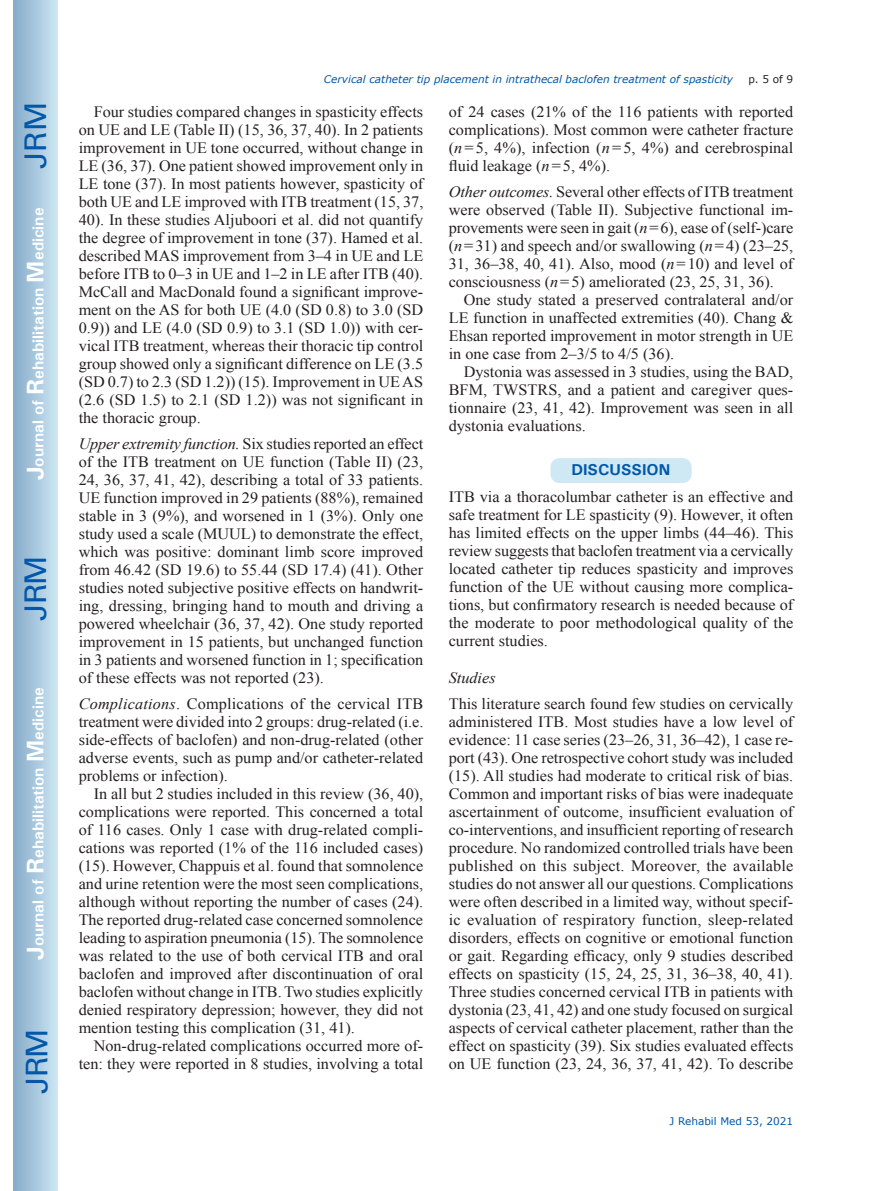
<style>
.page{position:relative;width:872px;height:1191px;background:#fff}
.page>*{position:absolute;margin:0;border:0;box-sizing:border-box;transform-origin:0 0}
.t1{font:30px "Univers";letter-spacing:-.03em;color:#0157a8}
.t2{font:15.75px/18px "Times New Roman";color:#231f20;text-align:justify}
.t3{font:700 15.75px "Univers";color:#fff}
.t4{font:700 15.75px "Univers";color:#0157a8}
.t5{font:italic 15.75px "Times New Roman";color:#231f20}
.t6{font:italic 10.5px "Verdana";color:#0157a8}
.t7{font:10.5px "Verdana";color:#0157a8}
.t8{font:10.5px "Verdana";color:#231f20}
.s1{font-size:24px}
.s2{font-style:italic}
</style>
<div class="page">
<div style="left:14px;top:0;width:43px;height:1191px;background:linear-gradient(to right,#88acca,#cbe5f2)"></div>
<div style="left:549px;top:457px;width:143px;height:27px;background:#cee8f4;border-radius:10px"></div>
<div style="left:549px;top:456px;width:144px;height:28px;border:2px solid #fff;border-radius:10px"></div>
<h1 class="t1" style="left:18px;top:169px;width:68px;rotate:-90deg">JRM</h1>
<p class="t3" style="left:28px;top:480px;width:274px;rotate:-90deg"><span class="s1">J</span>ournal of <span class="s1">R</span>ehabilitation <span class="s1">M</span>edicine</p>
<h1 class="t1" style="left:18px;top:620px;width:67px;rotate:-90deg">JRM</h1>
<p class="t3" style="left:28px;top:959px;width:274px;rotate:-90deg"><span class="s1">J</span>ournal of <span class="s1">R</span>ehabilitation <span class="s1">M</span>edicine</p>
<h1 class="t1" style="left:19px;top:1093px;width:67px;rotate:-90deg">JRM</h1>
<p class="t6" style="left:324px;top:72px;width:411px">Cervical catheter tip placement in intrathecal baclofen treatment of spasticity</p>
<p class="t8" style="left:748px;top:72px;width:46px">p. 5 of 9</p>
<p class="t2" style="left:79px;top:103px;width:346px;text-indent:15px">Four studies compared changes in spasticity effects on UE and LE (Table II) (15, 36, 37, 40). In 2 patients improvement in UE tone occurred, without change in LE (36, 37). One patient showed improvement only in LE tone (37). In most patients however, spasticity of both UE and LE improved with ITB treatment (15, 37, 40). In these studies Aljuboori et al. did not quantify the degree of improvement in tone (37). Hamed et al. described MAS improvement from 3–4 in UE and LE before ITB to 0–3 in UE and 1–2 in LE after ITB (40).<br>McCall and MacDonald found a significant improve&shy;ment on the AS for both UE (4.0 (SD 0.8) to 3.0 (SD 0.9)) and LE (4.0 (SD 0.9) to 3.1 (SD 1.0)) with cer&shy;vical ITB treatment, whereas their thoracic tip control group showed only a significant difference on LE (3.5 (SD 0.7) to 2.3 (SD 1.2)) (15). Improvement in UE AS (2.6 (SD 1.5) to 2.1 (SD 1.2)) was not significant in the thoracic group.</p>
<p class="t2" style="left:79px;top:434px;width:346px"><span class="s2">Upper extremity function.</span> Six studies reported an effect of the ITB treatment on UE function (Table II) (23, 24, 36, 37, 41, 42), describing a total of 33 patients.<br>UE function improved in 29 patients (88%), remained stable in 3 (9%), and worsened in 1 (3%). Only one study used a scale (MUUL) to demonstrate the effect, which was positive: dominant limb score improved from 46.42 (SD 19.6) to 55.44 (SD 17.4) (41). Other studies noted subjective positive effects on handwrit&shy;ing, dressing, bringing hand to mouth and driving a powered wheelchair (36, 37, 42). One study reported improvement in 15 patients, but unchanged function in 3 patients and worsened function in 1; specification of these effects was not reported (23).</p>
<p class="t2" style="left:79px;top:694px;width:346px"><span class="s2">Complications</span>. Complications of the cervical ITB treatment were divided into 2 groups: drug-related (i.e. side-effects of baclofen) and non-drug-related (other adverse events, such as pump and/or catheter-related problems or infection).</p>
<p class="t2" style="left:79px;top:784px;width:346px;text-indent:15px">In all but 2 studies included in this review (36, 40), complications were reported. This concerned a total of 116 cases. Only 1 case with drug-related compli&shy;cations was reported (1% of the 116 included cases) (15). However, Chappuis et al. found that somnolence and urine retention were the most seen complications, although without reporting the number of cases (24).<br>The reported drug-related case concerned somnolence leading to aspiration pneumonia (15). The somnolence was related to the use of both cervical ITB and oral baclofen and improved after discontinuation of oral baclofen without change in ITB. Two studies explicitly denied respiratory depression; however, they did not mention testing this complication (31, 41).</p>
<p class="t2" style="left:79px;top:1036px;width:346px;text-align:right">Non-drug-related complications occurred more of&shy;ten: they were reported in 8 studies, involving a total</p>
<p class="t2" style="left:449px;top:103px;width:346px">of 24 cases (21% of the 116 patients with reported complications). Most common were catheter fracture (<span class="s2">n</span>=5, 4%), infection (<span class="s2">n</span>=5, 4%) and cerebrospinal fluid leakage (<span class="s2">n</span>=5, 4%).</p>
<p class="t2" style="left:449px;top:182px;width:346px"><span class="s2">Other outcomes.</span> Several other effects of ITB treatment were observed (Table II). Subjective functional im&shy;provements were seen in gait (<span class="s2">n</span>=6), ease of (self-)care (<span class="s2">n</span>=31) and speech and/or swallowing (<span class="s2">n</span>=4) (23–25, 31, 36–38, 40, 41). Also, mood (<span class="s2">n</span>=10) and level of consciousness (<span class="s2">n</span>=5) ameliorated (23, 25, 31, 36).</p>
<p class="t2" style="left:449px;top:290px;width:346px;text-indent:15px">One study stated a preserved contralateral and/or LE function in unaffected extremities (40). Chang &amp; Ehsan reported improvement in motor strength in UE in one case from 2–3/5 to 4/5 (36).</p>
<p class="t2" style="left:449px;top:362px;width:346px;text-indent:15px">Dystonia was assessed in 3 studies, using the BAD, BFM, TWSTRS, and a patient and caregiver ques&shy;tionnaire (23, 41, 42). Improvement was seen in all dystonia evaluations.</p>
<p class="t4" style="left:571px;top:460px;width:101px">DISCUSSION</p>
<p class="t2" style="left:449px;top:488px;width:346px">ITB via a thoracolumbar catheter is an effective and safe treatment for LE spasticity (9). However, it often has limited effects on the upper limbs (44–46). This review suggests that baclofen treatment via a cervically located catheter tip reduces spasticity and improves function of the UE without causing more complica&shy;tions, but confirmatory research is needed because of the moderate to poor methodological quality of the current studies.</p>
<p class="t5" style="left:449px;top:667px;width:48px">Studies</p>
<p class="t2" style="left:449px;top:694px;width:346px">This literature search found few studies on cervically administered ITB. Most studies have a low level of evidence: 11 case series (23–26, 31, 36–42), 1 case re&shy;port (43). One retrospective cohort study was included (15). All studies had moderate to critical risk of bias.<br>Common and important risks of bias were inadequate ascertainment of outcome, insufficient evaluation of co-interventions, and insufficient reporting of research procedure. No randomized controlled trials have been published on this subject. Moreover, the available studies do not answer all our questions. Complications were often described in a limited way, without specif&shy;ic evaluation of respiratory function, sleep-related disorders, effects on cognitive or emotional function or gait. Regarding efficacy, only 9 studies described effects on spasticity (15, 24, 25, 31, 36–38, 40, 41).<br>Three studies concerned cervical ITB in patients with dystonia (23, 41, 42) and one study focused on surgical aspects of cervical catheter placement, rather than the effect on spasticity (39). Six studies evaluated effects on UE function (23, 24, 36, 37, 41, 42). To describe</p>
<p class="t7" style="left:669px;top:1114px;width:125px">J Rehabil Med 53, 2021</p>
</div>
